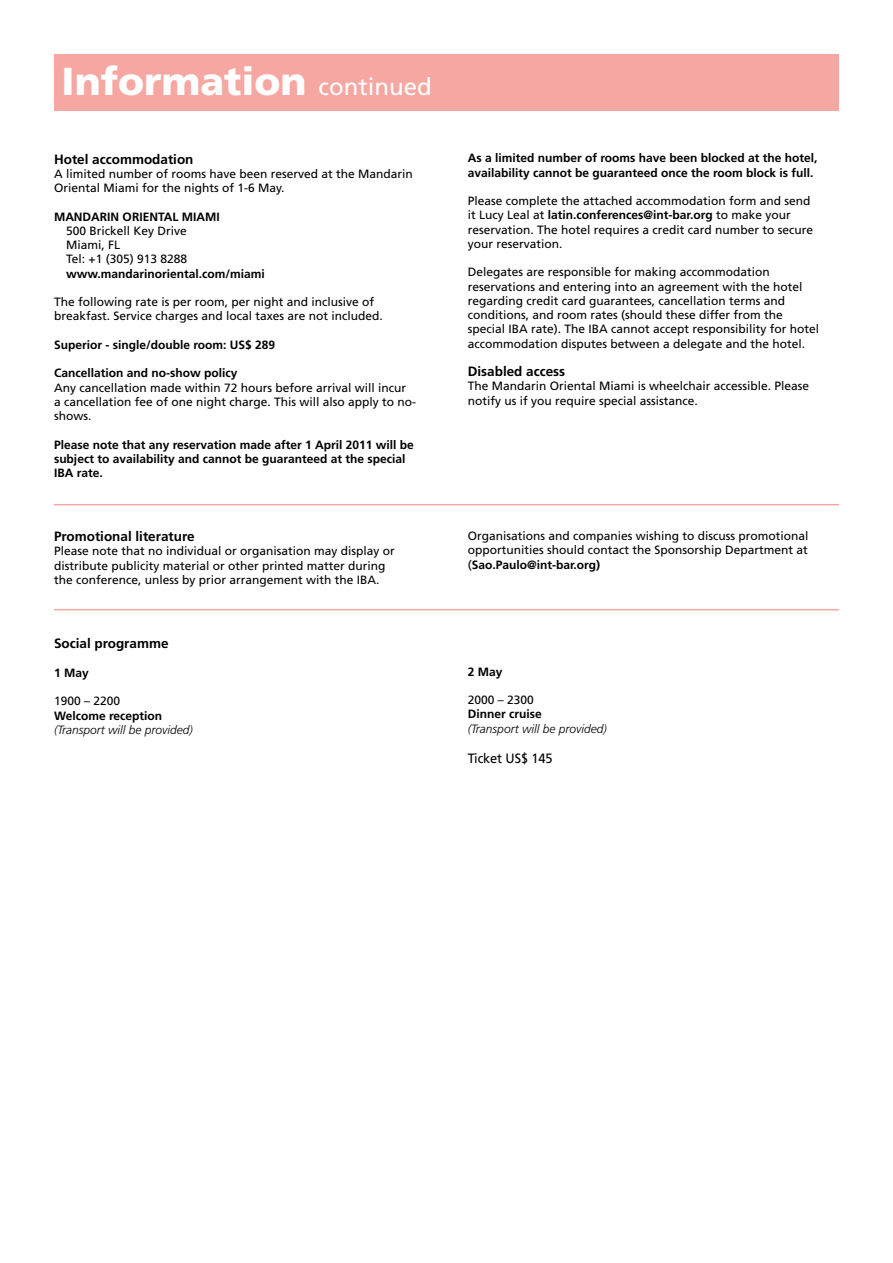
<style>
.page{position:relative;width:893px;height:1263px;background:#fff}
.page>*{position:absolute;margin:0;border:0;box-sizing:border-box;transform-origin:0 0}
.t1{font:900 39px "Frutiger";color:#fff}
.t2{font:700 13.5px "Frutiger";color:#000}
.t3{font:13.5px "Frutiger";letter-spacing:-.01em;color:#000;scale:.95 1}
.t4{font:12px/14.2px "Frutiger";color:#000}
.t5{font:700 12px/14.2px "Frutiger";color:#000}
.t6{font:italic 300 12px "Frutiger";color:#000}
.s1{font-weight:400;font-size:24px}
.s2{font-weight:700}
</style>
<div class="page">
<div style="left:54px;top:54px;width:785px;height:57px;background:#f7a7a1"></div>
<hr style="left:54px;top:504px;width:785px;height:1px;background:#f7a7a1">
<hr style="left:54px;top:609px;width:785px;height:1px;background:#f7a7a1">
<h1 class="t1" style="left:62px;top:58px;width:372px">Information <span class="s1">continued</span></h1>
<p class="t2" style="left:54px;top:151px;width:141px">Hotel accommodation</p>
<p class="t4" style="left:54px;top:166px;width:360px">A limited number of rooms have been reserved at the Mandarin<br>Oriental Miami for the nights of 1-6 May.</p>
<p class="t5" style="left:54px;top:209px;width:37px">Mandari</p>
<p class="t5" style="left:111px;top:209px;width:56px">n Oriental</p>
<p class="t5" style="left:182px;top:209px;width:19px">Miami</p>
<p class="t4" style="left:66px;top:223px;width:123px">500 Brickell Key Drive<br>Miami, FL<br>Tel: +1 (305) 913 8288</p>
<p class="t5" style="left:66px;top:266px;width:200px">www.mandarinoriental.com/miami</p>
<p class="t4" style="left:54px;top:295px;width:330px">The following rate is per room, per night and inclusive of breakfast. Service charges and local taxes are not included.</p>
<p class="t5" style="left:54px;top:337px;width:223px">Superior - single/double room: US$ 289</p>
<p class="t5" style="left:54px;top:366px;width:185px">Cancellation and no-show policy</p>
<p class="t4" style="left:54px;top:380px;width:364px">Any cancellation made within 72 hours before arrival will incur<br>a cancellation fee of one night charge. This will also apply to no&shy;shows.</p>
<p class="t5" style="left:54px;top:437px;width:361px">Please note that any reservation made after 1 April 2011 will be subject to availability and cannot be guaranteed at the special<br>IBA rate.</p>
<p class="t2" style="left:54px;top:529px;width:142px">Promotional literature</p>
<p class="t4" style="left:54px;top:544px;width:342px">Please note that no individual or organisation may display or distribute publicity material or other printed matter during the conference, unless by prior arrangement with the IBA.</p>
<p class="t2" style="left:54px;top:636px;width:116px">Social programme</p>
<p class="t5" style="left:54px;top:665px;width:36px">1 May</p>
<p class="t4" style="left:54px;top:694px;width:68px">1900 – 2200</p>
<p class="t5" style="left:54px;top:708px;width:110px">Welcome reception</p>
<p class="t6" style="left:54px;top:723px;width:140px">(Transport will be provided)</p>
<p class="t5" style="left:468px;top:151px;width:351px">As a limited number of rooms have been blocked at the hotel, availability cannot be guaranteed once the room block is full.</p>
<p class="t4" style="left:468px;top:194px;width:347px">Please complete the attached accommodation form and send it Lucy Leal at <span class="s2">latin.conferences@int-bar.org</span> to make your reservation. The hotel requires a credit card number to secure your reservation.</p>
<p class="t4" style="left:468px;top:265px;width:353px">Delegates are responsible for making accommodation reservations and entering into an agreement with the hotel regarding credit card guarantees, cancellation terms and conditions, and room rates (should these differ from the special IBA rate). The IBA cannot accept responsibility for hotel accommodation disputes between a delegate and the hotel.</p>
<p class="t2" style="left:468px;top:364px;width:99px">Disabled access</p>
<p class="t4" style="left:468px;top:379px;width:343px">The Mandarin Oriental Miami is wheelchair accessible. Please notify us if you require special assistance.</p>
<p class="t4" style="left:468px;top:529px;width:342px;text-align:justify">Organisations and companies wishing to discuss promotional opportunities should contact the Sponsorship Department at (<span class="s2">Sao.Paulo@int-bar.org)</span></p>
<p class="t5" style="left:468px;top:664px;width:36px">2 May</p>
<p class="t4" style="left:468px;top:693px;width:68px">2000 – 2300</p>
<p class="t5" style="left:468px;top:707px;width:76px">Dinner cruise</p>
<p class="t6" style="left:468px;top:722px;width:140px">(Transport will be provided)</p>
<p class="t3" style="left:468px;top:751px;width:91px">Ticket US$ 145</p>
</div>
